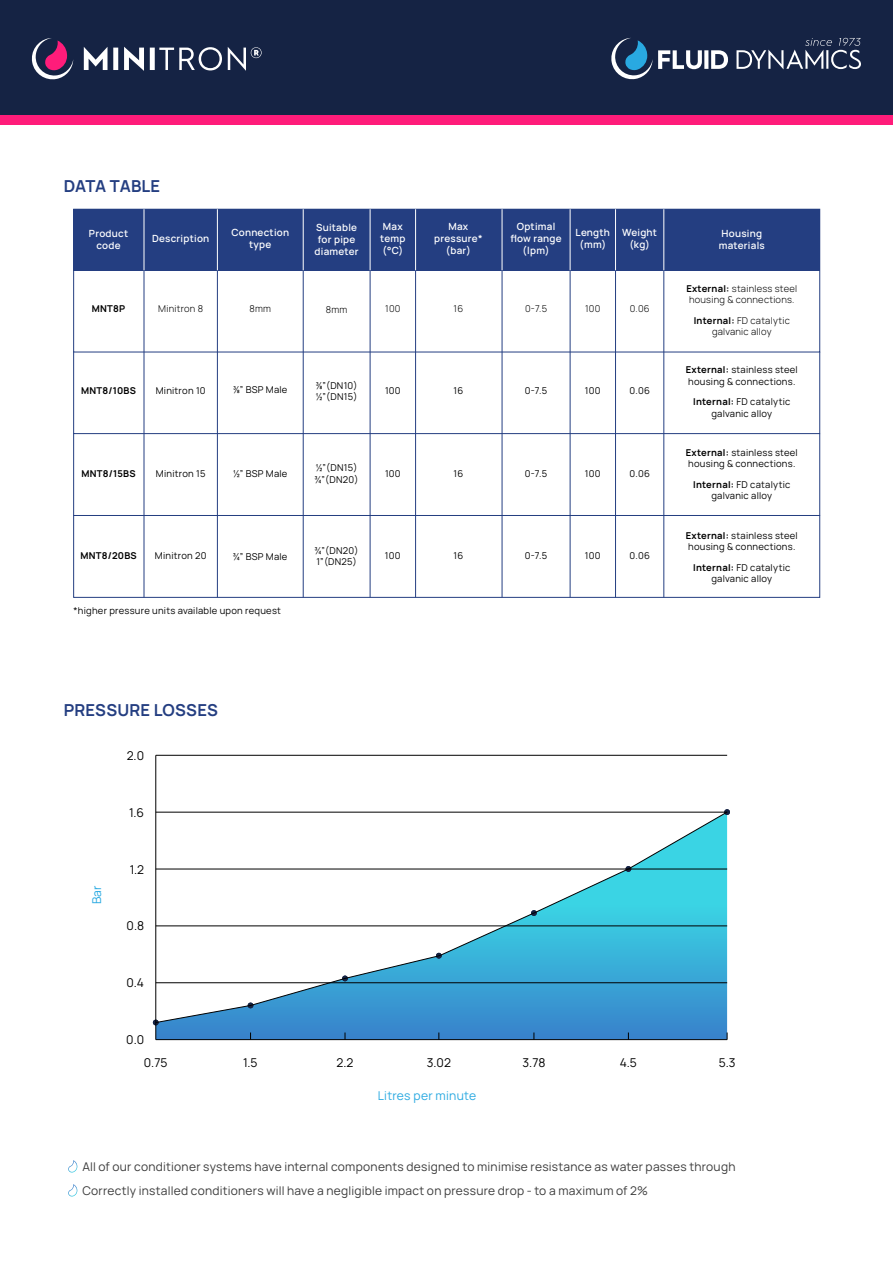
<style>
.page{position:relative;width:893px;height:1263px;background:#fff}
.page>*{position:absolute;margin:0;border:0;box-sizing:border-box;transform-origin:0 0}
.t1{font:700 16.5px "Manrope";letter-spacing:.01em;color:#243e81}
.t2{font:700 16.5px "Manrope";letter-spacing:-.01em;color:#243e81}
.t3{font:12.15px "Manrope";color:#000}
.t4{font:12.15px "Manrope";letter-spacing:.02em;color:#29a9e1}
.t5{font:12px/23.2px "Manrope";letter-spacing:.02em;color:#3a3a3a}
.t6{font:600 9.9px/11.9px "Manrope";letter-spacing:.025em;color:#fff;text-align:center}
.t7{font:9.45px/11.4px "Manrope";letter-spacing:.025em;color:#000}
.t8{font:300 9.45px/11.4px "Manrope";letter-spacing:.025em;color:#000}
.t9{font:700 9.45px "Manrope";letter-spacing:.025em;color:#000}
.s1{font-family:"Arial Narrow"}
.s2{font-weight:700}
</style>
<div class="page">
<div style="left:0;top:11px;width:893px;height:114px;background:#ff1c7a"></div>
<div style="left:0;top:0;width:893px;height:115px;background:#152344"></div>
<svg style="left:704px;top:50px;width:4px;height:19px"></svg>
<svg style="left:711px;top:50px;width:17px;height:19px"></svg>
<svg style="left:736px;top:38px;width:125px;height:31px"></svg>
<svg style="left:611px;top:38px;width:91px;height:42px"></svg>
<svg style="left:84px;top:47px;width:23px;height:23px"></svg>
<svg style="left:113px;top:48px;width:5px;height:22px"></svg>
<svg style="left:124px;top:47px;width:20px;height:24px"></svg>
<svg style="left:150px;top:47px;width:72px;height:23px"></svg>
<svg style="left:228px;top:47px;width:34px;height:24px"></svg>
<svg style="left:31px;top:38px;width:42px;height:42px"></svg>
<svg style="left:68px;top:1160px;width:9px;height:12px"></svg>
<svg style="left:68px;top:1184px;width:9px;height:12px"></svg>
<div style="left:74px;top:209px;width:746px;height:61px;background:#243e81"></div>
<div style="left:73px;top:209px;width:747px;height:143px;border:1px solid #243e81"></div>
<div style="left:73px;top:433px;width:747px;height:83px;border:1px solid #243e81"></div>
<div style="left:73px;top:515px;width:747px;height:82px;border:1px solid #243e81"></div>
<hr style="left:74px;top:270px;width:746px;height:1px;background:#243e81">
<hr style="left:144px;top:209px;width:1px;height:388px;background:#243e81">
<hr style="left:217px;top:209px;width:1px;height:388px;background:#243e81">
<hr style="left:303px;top:209px;width:1px;height:388px;background:#243e81">
<hr style="left:370px;top:209px;width:1px;height:388px;background:#243e81">
<hr style="left:415px;top:209px;width:1px;height:388px;background:#243e81">
<hr style="left:502px;top:209px;width:1px;height:388px;background:#243e81">
<hr style="left:570px;top:209px;width:1px;height:388px;background:#243e81">
<hr style="left:615px;top:209px;width:1px;height:388px;background:#243e81">
<hr style="left:664px;top:209px;width:1px;height:388px;background:#243e81">
<hr style="left:144px;top:209px;width:1px;height:61px;background:#fff">
<hr style="left:217px;top:209px;width:1px;height:61px;background:#fff">
<hr style="left:303px;top:209px;width:1px;height:61px;background:#fff">
<hr style="left:370px;top:209px;width:1px;height:61px;background:#fff">
<hr style="left:415px;top:209px;width:1px;height:61px;background:#fff">
<hr style="left:502px;top:209px;width:1px;height:61px;background:#fff">
<hr style="left:570px;top:209px;width:1px;height:61px;background:#fff">
<hr style="left:615px;top:209px;width:1px;height:61px;background:#fff">
<hr style="left:664px;top:209px;width:1px;height:61px;background:#fff">
<div style="left:157px;top:1023px;width:570px;height:16px;background:#3885cc"></div>
<svg style="left:153px;top:1020px;width:6px;height:5px"></svg>
<svg style="left:724px;top:809px;width:6px;height:6px"></svg>
<hr style="left:156px;top:1039px;width:571px;height:1px;background:#000">
<hr style="left:156px;top:755px;width:1px;height:284px;background:#000">
<hr style="left:156px;top:755px;width:571px;height:1px;background:#000">
<svg style="left:156px;top:812px;width:571px;height:211px"></svg>
<h1 class="t2" style="left:64px;top:172px;width:98px">DATA TABLE</h1>
<p class="t6" style="left:89px;top:227px;width:41px">Product code</p>
<p class="t6" style="left:152px;top:232px;width:59px">Description</p>
<p class="t6" style="left:231px;top:226px;width:59px">Connection type</p>
<p class="t6" style="left:315px;top:221px;width:46px">Suitable for pipe diameter</p>
<p class="t6" style="left:380px;top:220px;width:27px;text-align:left">Max temp (°C)</p>
<p class="t6" style="left:434px;top:220px;width:50px">Max pressure* (bar)</p>
<p class="t6" style="left:510px;top:220px;width:53px">Optimal flow range (lpm)</p>
<p class="t6" style="left:576px;top:226px;width:36px">Length (mm)</p>
<p class="t6" style="left:622px;top:226px;width:36px">Weight (kg)</p>
<p class="t6" style="left:719px;top:227px;width:48px;text-align:left">Housing materials</p>
<p class="t9" style="left:92px;top:301px;width:35px">MNT8P</p>
<p class="t8" style="left:158px;top:303px;width:46px">Minitron 8</p>
<p class="t8" style="left:250px;top:303px;width:23px">8mm</p>
<p class="t8" style="left:326px;top:303px;width:23px">8mm</p>
<p class="t8" style="left:385px;top:303px;width:17px">100</p>
<p class="t8" style="left:454px;top:303px;width:11px">16</p>
<p class="t8" style="left:525px;top:303px;width:24px">0-7.5</p>
<p class="t8" style="left:585px;top:303px;width:17px">100</p>
<p class="t8" style="left:630px;top:303px;width:22px">0.06</p>
<p class="t9" style="left:81px;top:383px;width:56px">MNT8/10BS</p>
<p class="t7" style="left:156px;top:384px;width:51px">Minitron 10</p>
<p class="t7" style="left:233px;top:383px;width:56px"><span class="s1">⅜</span>” BSP Male</p>
<p class="t7" style="left:316px;top:379px;width:43px"><span class="s1">⅜</span>”(DN10) <span class="s1">½</span>”(DN15)</p>
<p class="t7" style="left:385px;top:384px;width:17px">100</p>
<p class="t7" style="left:453px;top:384px;width:11px">16</p>
<p class="t7" style="left:525px;top:384px;width:24px">0-7.5</p>
<p class="t7" style="left:585px;top:384px;width:17px">100</p>
<p class="t7" style="left:629px;top:384px;width:22px">0.06</p>
<p class="t9" style="left:82px;top:465px;width:56px">MNT8/15BS</p>
<p class="t7" style="left:156px;top:467px;width:51px">Minitron 15</p>
<p class="t7" style="left:233px;top:467px;width:56px"><span class="s1">½</span>” BSP Male</p>
<p class="t7" style="left:315px;top:462px;width:45px"><span class="s1">½</span>”(DN15) <span class="s1">¾</span>”(DN20)</p>
<p class="t7" style="left:385px;top:467px;width:17px">100</p>
<p class="t7" style="left:453px;top:467px;width:11px">16</p>
<p class="t7" style="left:525px;top:467px;width:24px">0-7.5</p>
<p class="t7" style="left:585px;top:467px;width:17px">100</p>
<p class="t7" style="left:629px;top:467px;width:22px">0.06</p>
<p class="t9" style="left:80px;top:548px;width:58px">MNT8/20BS</p>
<p class="t7" style="left:155px;top:550px;width:53px">Minitron 20</p>
<p class="t7" style="left:233px;top:550px;width:56px"><span class="s1">¾</span>” BSP Male</p>
<p class="t7" style="left:315px;top:544px;width:45px"><span class="s1">¾</span>”(DN20)<br>1”(DN25)</p>
<p class="t7" style="left:385px;top:550px;width:17px">100</p>
<p class="t7" style="left:453px;top:550px;width:11px">16</p>
<p class="t7" style="left:525px;top:550px;width:24px">0-7.5</p>
<p class="t7" style="left:585px;top:550px;width:17px">100</p>
<p class="t7" style="left:629px;top:550px;width:22px">0.06</p>
<p class="t7" style="left:74px;top:604px;width:209px">*higher pressure units available upon request</p>
<h1 class="t1" style="left:64px;top:696px;width:156px">PRESSURE LOSSES</h1>
<p class="t3" style="left:127px;top:746px;width:19px">2.0</p>
<p class="t3" style="left:129px;top:803px;width:16px">1.6</p>
<p class="t4" style="left:88px;top:904px;width:21px;rotate:-90deg">Bar</p>
<p class="t3" style="left:130px;top:860px;width:16px">1.2</p>
<p class="t3" style="left:127px;top:917px;width:19px">0.8</p>
<p class="t3" style="left:126px;top:974px;width:19px">0.4</p>
<p class="t3" style="left:126px;top:1031px;width:19px">0.0</p>
<p class="t8" style="left:686px;top:282px;width:112px"><span class="s2">External:</span> stainless steel housing &amp; connections.</p>
<p class="t8" style="left:694px;top:314px;width:98px;text-align:center"><span class="s2">Internal:</span> FD catalytic galvanic alloy</p>
<p class="t7" style="left:686px;top:363px;width:113px"><span class="s2">External:</span> stainless steel housing &amp; connections.</p>
<p class="t7" style="left:693px;top:396px;width:99px;text-align:center"><span class="s2">Internal:</span> FD catalytic galvanic alloy</p>
<p class="t7" style="left:686px;top:446px;width:113px"><span class="s2">External:</span> stainless steel housing &amp; connections.</p>
<p class="t7" style="left:693px;top:478px;width:99px;text-align:center"><span class="s2">Internal:</span> FD catalytic galvanic alloy</p>
<p class="t7" style="left:686px;top:529px;width:113px"><span class="s2">External:</span> stainless steel housing &amp; connections.</p>
<p class="t7" style="left:693px;top:561px;width:99px;text-align:center"><span class="s2">Internal:</span> FD catalytic galvanic alloy</p>
<p class="t3" style="left:144px;top:1053px;width:25px">0.75</p>
<p class="t3" style="left:243px;top:1053px;width:16px">1.5</p>
<p class="t3" style="left:337px;top:1053px;width:18px">2.2</p>
<p class="t3" style="left:427px;top:1053px;width:26px">3.02</p>
<p class="t3" style="left:523px;top:1053px;width:24px">3.78</p>
<p class="t3" style="left:620px;top:1053px;width:19px">4.5</p>
<p class="t3" style="left:719px;top:1053px;width:18px">5.3</p>
<p class="t4" style="left:378px;top:1086px;width:100px">Litres per minute</p>
<p class="t5" style="left:82px;top:1155px;width:655px">All of our conditioner systems have internal components designed to minimise resistance as water passes through<br>Correctly installed conditioners will have a negligible impact on pressure drop - to a maximum of 2%</p>
</div>
